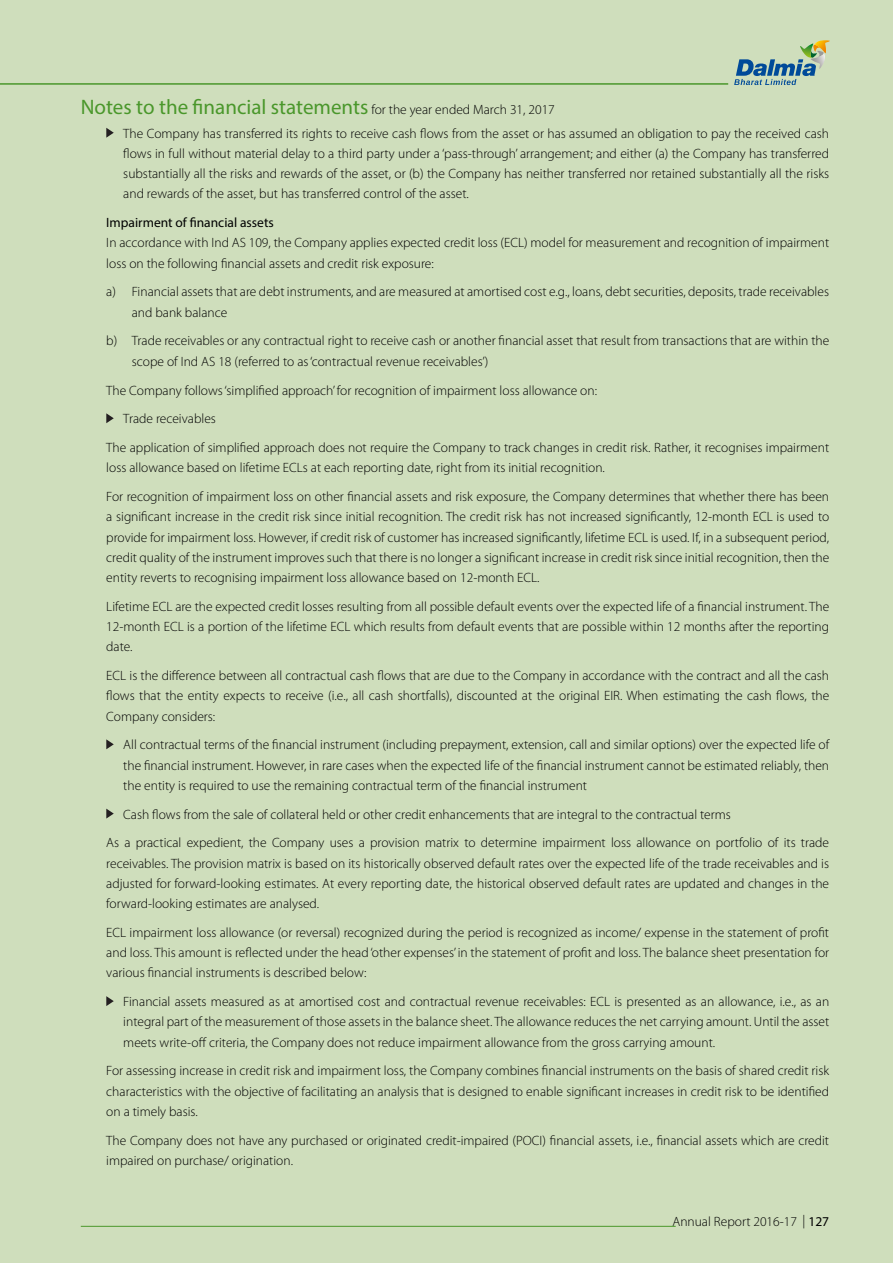
<style>
.page{position:relative;width:893px;height:1263px;background:#cfdebc}
.page>*{position:absolute;margin:0;border:0;box-sizing:border-box;transform-origin:0 0}
.t1{font:21px "Myriad Pro";color:#4a972b}
.t2{font:300 13.5px/20.2px "Myriad Pro";color:#000;text-align:justify}
.t3{font:13.5px "Myriad Pro";color:#000}
.s1{font-weight:300;font-size:13.5px;color:#000}
.s2{font-weight:400}
</style>
<div class="page">
<hr style="left:0;top:83px;width:728px;height:2px;background:#4a972b">
<hr style="left:81px;top:1226px;width:595px;height:1px;background:#4a972b">
<svg style="left:734px;top:40px;width:96px;height:45px"></svg>
<svg style="left:106px;top:128px;width:8px;height:10px"></svg>
<svg style="left:106px;top:413px;width:8px;height:10px"></svg>
<svg style="left:106px;top:739px;width:8px;height:10px"></svg>
<svg style="left:106px;top:809px;width:8px;height:9px"></svg>
<svg style="left:106px;top:996px;width:8px;height:10px"></svg>
<h1 class="t1" style="left:81px;top:94px;width:476px">Notes to the financial statements <span class="s1">for the year ended March 31, 2017</span></h1>
<p class="t2" style="left:123px;top:123px;width:707px">The Company has transferred its rights to receive cash flows from the asset or has assumed an obligation to pay the received cash flows in full without material delay to a third party under a ‘pass-through’ arrangement; and either (a) the Company has transferred substantially all the risks and rewards of the asset, or (b) the Company has neither transferred nor retained substantially all the risks and rewards of the asset, but has transferred control of the asset.</p>
<p class="t3" style="left:106px;top:214px;width:169px">Impairment of financial assets</p>
<p class="t2" style="left:106px;top:233px;width:724px">In accordance with Ind AS 109, the Company applies expected credit loss (ECL) model for measurement and recognition of impairment loss on the following financial assets and credit risk exposure:</p>
<p class="t2" style="left:132px;top:282px;width:699px;text-indent:-26px">a) Financial assets that are debt instruments, and are measured at amortised cost e.g., loans, debt securities, deposits, trade receivables and bank balance</p>
<p class="t2" style="left:132px;top:331px;width:699px;text-indent:-26px">b) Trade receivables or any contractual right to receive cash or another financial asset that result from transactions that are within the scope of Ind AS 18 (referred to as ‘contractual revenue receivables’)</p>
<p class="t2" style="left:106px;top:380px;width:492px">The Company follows ‘simplified approach’ for recognition of impairment loss allowance on:</p>
<p class="t2" style="left:123px;top:409px;width:94px">Trade receivables</p>
<p class="t2" style="left:106px;top:438px;width:724px">The application of simplified approach does not require the Company to track changes in credit risk. Rather, it recognises impairment</p>
<p class="t2" style="left:106px;top:454px;width:724px;line-height:28.8px">loss allowance based on lifetime ECLs at each reporting date, right from its initial recognition.<br>For recognition of impairment loss on other financial assets and risk exposure, the Company determines that whether there has been</p>
<p class="t2" style="left:106px;top:507px;width:724px">a significant increase in the credit risk since initial recognition. The credit risk has not increased significantly, 12-month ECL is used to provide for impairment loss. However, if credit risk of customer has increased significantly, lifetime ECL is used. If, in a subsequent period, credit quality of the instrument improves such that there is no longer a significant increase in credit risk since initial recognition, then the entity reverts to recognising impairment loss allowance based on 12-month ECL.</p>
<p class="t2" style="left:106px;top:596px;width:724px">Lifetime ECL are the expected credit losses resulting from all possible default events over the expected life of a financial instrument. The 12-month ECL is a portion of the lifetime ECL which results from default events that are possible within 12 months after the reporting date.</p>
<p class="t2" style="left:106px;top:666px;width:724px">ECL is the difference between all contractual cash flows that are due to the Company in accordance with the contract and all the cash flows that the entity expects to receive (i.e., all cash shortfalls), discounted at the original EIR. When estimating the cash flows, the Company considers:</p>
<p class="t2" style="left:123px;top:735px;width:707px">All contractual terms of the financial instrument (including prepayment, extension, call and similar options) over the expected life of the financial instrument. However, in rare cases when the expected life of the financial instrument cannot be estimated reliably, then the entity is required to use the remaining contractual term of the financial instrument</p>
<p class="t2" style="left:106px;top:800px;width:724px;line-height:28.8px;text-indent:17px">Cash flows from the sale of collateral held or other credit enhancements that are integral to the contractual terms<br>As a practical expedient, the Company uses a provision matrix to determine impairment loss allowance on portfolio of its trade</p>
<p class="t2" style="left:106px;top:853px;width:724px">receivables. The provision matrix is based on its historically observed default rates over the expected life of the trade receivables and is adjusted for forward-looking estimates. At every reporting date, the historical observed default rates are updated and changes in the forward-looking estimates are analysed.</p>
<p class="t2" style="left:106px;top:922px;width:724px">ECL impairment loss allowance (or reversal) recognized during the period is recognized as income/ expense in the statement of profit and loss. This amount is reflected under the head ‘other expenses’ in the statement of profit and loss. The balance sheet presentation for various financial instruments is described below:</p>
<p class="t2" style="left:123px;top:992px;width:707px">Financial assets measured as at amortised cost and contractual revenue receivables: ECL is presented as an allowance, i.e., as an integral part of the measurement of those assets in the balance sheet. The allowance reduces the net carrying amount. Until the asset meets write-off criteria, the Company does not reduce impairment allowance from the gross carrying amount.</p>
<p class="t2" style="left:106px;top:1061px;width:724px">For assessing increase in credit risk and impairment loss, the Company combines financial instruments on the basis of shared credit risk characteristics with the objective of facilitating an analysis that is designed to enable significant increases in credit risk to be identified on a timely basis.</p>
<p class="t2" style="left:106px;top:1130px;width:724px">The Company does not have any purchased or originated credit-impaired (POCI) financial assets, i.e., financial assets which are credit impaired on purchase/ origination.</p>
<p class="t2" style="left:672px;top:1212px;width:158px">Annual Report 2016-17 | <span class="s2">127</span></p>
</div>
